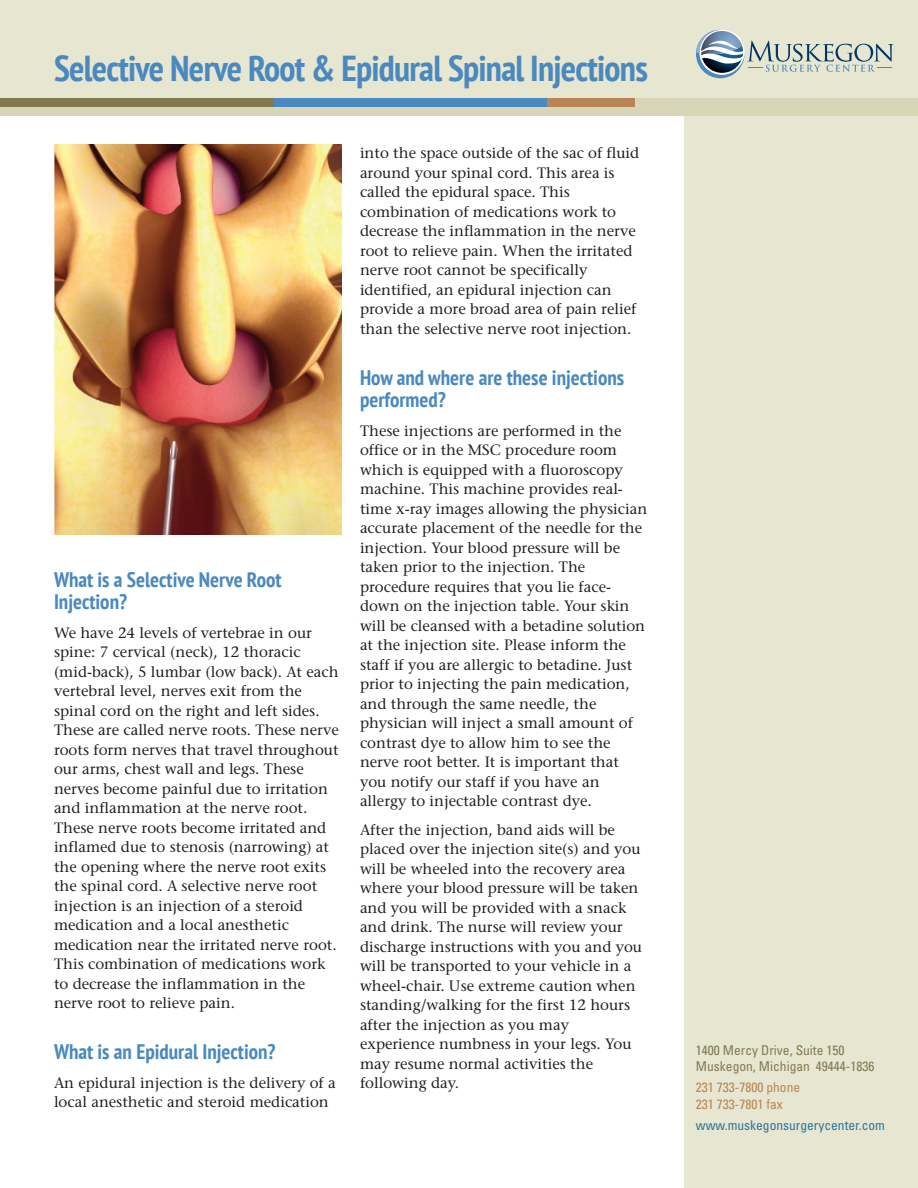
<style>
.page{position:relative;width:918px;height:1188px;background:#fff}
.page>*{position:absolute;margin:0;border:0;box-sizing:border-box;transform-origin:0 0}
.t1{font:700 condensed 36px "PT Sans";letter-spacing:-.02em;color:#4a89be}
.t2{font:700 condensed 21px/22.5px "PT Sans";color:#4a89be}
.t3{font:15px/19.5px "Stone Serif";color:#231f20}
.t4{font:condensed 13.5px/16.5px "Univers";color:#817a51}
.t5{font:condensed 13.5px/16.5px "Univers";color:#b98555}
.t6{font:condensed 13.5px "Univers";color:#2b769d}
</style>
<div class="page">
<div style="left:684px;top:107px;width:234px;height:1081px;background:#e7e6d1"></div>
<div style="left:0;top:0;width:918px;height:98px;background:#e7e6d1"></div>
<svg style="left:696px;top:30px;width:197px;height:48px"></svg>
<div style="left:0;top:98px;width:918px;height:18px;background:#d9d6b7"></div>
<div style="left:0;top:98px;width:274px;height:9px;background:#817a51"></div>
<div style="left:274px;top:98px;width:273px;height:9px;background:#4a89be"></div>
<div style="left:547px;top:98px;width:88px;height:9px;background:#b98555"></div>
<img style="left:54px;top:145px;width:288px;height:390px">
<h1 class="t1" style="left:54px;top:49px;width:595px">Selective Nerve Root &amp; Epidural Spinal Injections</h1>
<h2 class="t2" style="left:54px;top:569px;width:229px">What is a Selective Nerve Root<br>Injection?</h2>
<p class="t3" style="left:54px;top:624px;width:286px">We have 24 levels of vertebrae in our spine: 7 cervical (neck), 12 thoracic (mid-back), 5 lumbar (low back). At each vertebral level, nerves exit from the spinal cord on the right and left sides.<br>These are called nerve roots. These nerve roots form nerves that travel throughout our arms, chest wall and legs. These nerves become painful due to irritation and inflammation at the nerve root.<br>These nerve roots become irritated and inflamed due to stenosis (narrowing) at the opening where the nerve root exits the spinal cord. A selective nerve root injection is an injection of a steroid medication and a local anesthetic medication near the irritated nerve root.<br>This combination of medications work to decrease the inflammation in the nerve root to relieve pain.</p>
<h2 class="t2" style="left:54px;top:1041px;width:223px">What is an Epidural Injection?</h2>
<p class="t3" style="left:54px;top:1074px;width:283px">An epidural injection is the delivery of a local anesthetic and steroid medication</p>
<p class="t3" style="left:360px;top:145px;width:281px">into the space outside of the sac of fluid around your spinal cord. This area is called the epidural space. This combination of medications work to decrease the inflammation in the nerve root to relieve pain. When the irritated nerve root cannot be specifically identified, an epidural injection can provide a more broad area of pain relief than the selective nerve root injection.</p>
<h2 class="t2" style="left:360px;top:367px;width:266px">How and where are these injections performed?</h2>
<p class="t3" style="left:360px;top:422px;width:289px">These injections are performed in the office or in the MSC procedure room which is equipped with a fluoroscopy machine. This machine provides real&shy;time x-ray images allowing the physician accurate placement of the needle for the injection. Your blood pressure will be taken prior to the injection. The procedure requires that you lie face&shy;down on the injection table. Your skin will be cleansed with a betadine solution at the injection site. Please inform the staff if you are allergic to betadine. Just prior to injecting the pain medication, and through the same needle, the physician will inject a small amount of contrast dye to allow him to see the nerve root better. It is important that you notify our staff if you have an allergy to injectable contrast dye.</p>
<p class="t3" style="left:360px;top:821px;width:284px">After the injection, band aids will be placed over the injection site(s) and you will be wheeled into the recovery area where your blood pressure will be taken and you will be provided with a snack and drink. The nurse will review your discharge instructions with you and you will be transported to your vehicle in a wheel-chair. Use extreme caution when standing/walking for the first 12 hours after the injection as you may experience numbness in your legs. You may resume normal activities the following day.</p>
<p class="t4" style="left:696px;top:1043px;width:180px">1400 Mercy Drive, Suite 150<br>Muskegon, Michigan 49444-1836</p>
<p class="t5" style="left:696px;top:1080px;width:106px">231 733-7800 phone<br>231 733-7801 fax</p>
<p class="t6" style="left:696px;top:1120px;width:191px">www.muskegonsurgerycenter.com</p>
</div>
